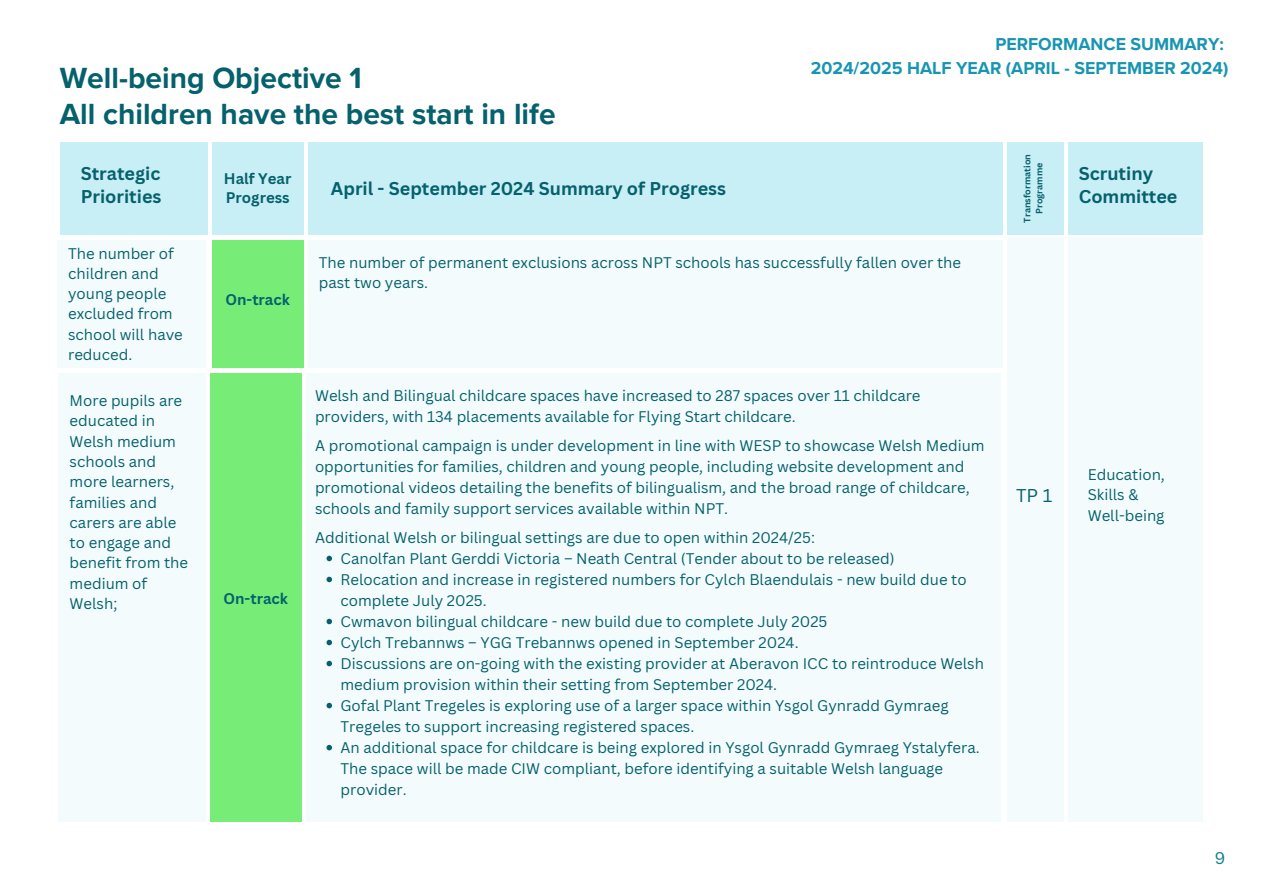
<style>
.page{position:relative;width:1263px;height:894px;background:#fff}
.page>*{position:absolute;margin:0;border:0;box-sizing:border-box;transform-origin:0 0}
.t1{font:700 30px/36px "Proxima Nova";color:#05616b}
.t2{font:700 18px/22.5px "Canva Sans";color:#05616b}
.t3{font:18px "Canva Sans";color:#05616b}
.t4{font:700 17.7px/24px "Proxima Nova";color:#1895b2;text-align:right}
.t5{font:16.5px "Canva Sans";color:#0c7e91}
.t6{font:15px/20.2px "Canva Sans";color:#05616b}
.t7{font:700 15px/19.2px "Canva Sans";color:#05616b}
.t8{font:700 9px/12px "Canva Sans";color:#05616b;text-align:center}
</style>
<div class="page">
<div style="left:1007px;top:237px;width:57px;height:583px;background:#f3fbfd"></div>
<div style="left:1068px;top:237px;width:134px;height:583px;background:#f3fbfd"></div>
<div style="left:58px;top:240px;width:148px;height:127px;background:#f3fbfd"></div>
<div style="left:212px;top:240px;width:91px;height:127px;background:#77ed77"></div>
<div style="left:308px;top:240px;width:346px;height:127px;background:#f3fbfd"></div>
<div style="left:618px;top:240px;width:385px;height:127px;background:#f3fbfd"></div>
<div style="left:60px;top:142px;width:148px;height:92px;background:#c8eef6"></div>
<div style="left:212px;top:142px;width:91px;height:92px;background:#c8eef6"></div>
<div style="left:308px;top:142px;width:319px;height:92px;background:#c8eef6"></div>
<div style="left:620px;top:142px;width:383px;height:92px;background:#c8eef6"></div>
<div style="left:1007px;top:142px;width:57px;height:92px;background:#c8eef6"></div>
<div style="left:1068px;top:142px;width:134px;height:92px;background:#c8eef6"></div>
<div style="left:58px;top:373px;width:148px;height:447px;background:#f3fbfd"></div>
<div style="left:210px;top:373px;width:92px;height:447px;background:#77ed77"></div>
<div style="left:306px;top:373px;width:346px;height:447px;background:#f3fbfd"></div>
<div style="left:616px;top:373px;width:385px;height:447px;background:#f3fbfd"></div>
<svg style="left:326px;top:555px;width:6px;height:6px"></svg>
<svg style="left:326px;top:576px;width:6px;height:6px"></svg>
<svg style="left:326px;top:618px;width:6px;height:6px"></svg>
<svg style="left:326px;top:639px;width:6px;height:6px"></svg>
<svg style="left:326px;top:660px;width:6px;height:6px"></svg>
<svg style="left:326px;top:702px;width:6px;height:6px"></svg>
<svg style="left:326px;top:744px;width:6px;height:6px"></svg>
<h2 class="t1" style="left:60px;top:61px;width:497px">Well-being Objective 1<br>All children have the best start in life</h2>
<h5 class="t2" style="left:81px;top:162px;width:82px">Strategic<br>Priorities</h5>
<h4 class="t7" style="left:224px;top:168px;width:69px">Half Year<br>Progress</h4>
<h4 class="t2" style="left:331px;top:177px;width:397px">April - September 2024 Summary of Progress</h4>
<p class="t4" style="left:811px;top:33px;width:419px">PERFORMANCE SUMMARY:<br>2024/2025 HALF YEAR (APRIL - SEPTEMBER 2024)</p>
<h6 class="t8" style="left:1021px;top:222px;width:70px;rotate:-90deg">Transformation<br>Programme</h6>
<h6 class="t2" style="left:1079px;top:162px;width:100px">Scrutiny<br>Committee</h6>
<p class="t6" style="left:68px;top:242px;width:116px">The number of children and young people excluded from school will have reduced.</p>
<h3 class="t6" style="left:319px;top:252px;width:644px">The number of permanent exclusions across NPT schools has successfully fallen over the past two years.</h3>
<h4 class="t7" style="left:225px;top:290px;width:66px">On-track</h4>
<h5 class="t6" style="left:70px;top:390px;width:120px">More pupils are educated in<br>Welsh medium schools and more learners, families and carers are able to engage and benefit from the medium of<br>Welsh;</h5>
<p class="t7" style="left:224px;top:588px;width:66px">On-track</p>
<h6 class="t6" style="left:315px;top:384px;width:607px;line-height:21px">Welsh and Bilingual childcare spaces have increased to 287 spaces over 11 childcare providers, with 134 placements available for Flying Start childcare.</h6>
<h6 class="t6" style="left:315px;top:434px;width:671px;line-height:21px">A promotional campaign is under development in line with WESP to showcase Welsh Medium opportunities for families, children and young people, including website development and promotional videos detailing the benefits of bilingualism, and the broad range of childcare, schools and family support services available within NPT.</h6>
<h6 class="t6" style="left:315px;top:526px;width:501px">Additional Welsh or bilingual settings are due to open within 2024/25:</h6>
<p class="t6" style="left:340px;top:547px;width:556px">Canolfan Plant Gerddi Victoria – Neath Central (Tender about to be released)</p>
<p class="t6" style="left:340px;top:568px;width:628px;line-height:21px">Relocation and increase in registered numbers for Cylch Blaendulais - new build due to complete July 2025.</p>
<p class="t6" style="left:340px;top:610px;width:488px">Cwmavon bilingual childcare - new build due to complete July 2025</p>
<p class="t6" style="left:340px;top:631px;width:460px">Cylch Trebannws – YGG Trebannws opened in September 2024.</p>
<p class="t6" style="left:340px;top:652px;width:645px;line-height:21px">Discussions are on-going with the existing provider at Aberavon ICC to reintroduce Welsh medium provision within their setting from September 2024.</p>
<p class="t6" style="left:340px;top:694px;width:610px;line-height:21px">Gofal Plant Tregeles is exploring use of a larger space within Ysgol Gynradd Gymraeg<br>Tregeles to support increasing registered spaces.</p>
<p class="t6" style="left:340px;top:736px;width:641px;line-height:21px">An additional space for childcare is being explored in Ysgol Gynradd Gymraeg Ystalyfera.<br>The space will be made CIW compliant, before identifying a suitable Welsh language provider.</p>
<h5 class="t3" style="left:1016px;top:482px;width:38px">TP 1</h5>
<h6 class="t6" style="left:1088px;top:464px;width:79px">Education,<br>Skills &amp;<br>Well-being</h6>
<h6 class="t5" style="left:1215px;top:845px;width:12px">9</h6>
</div>
